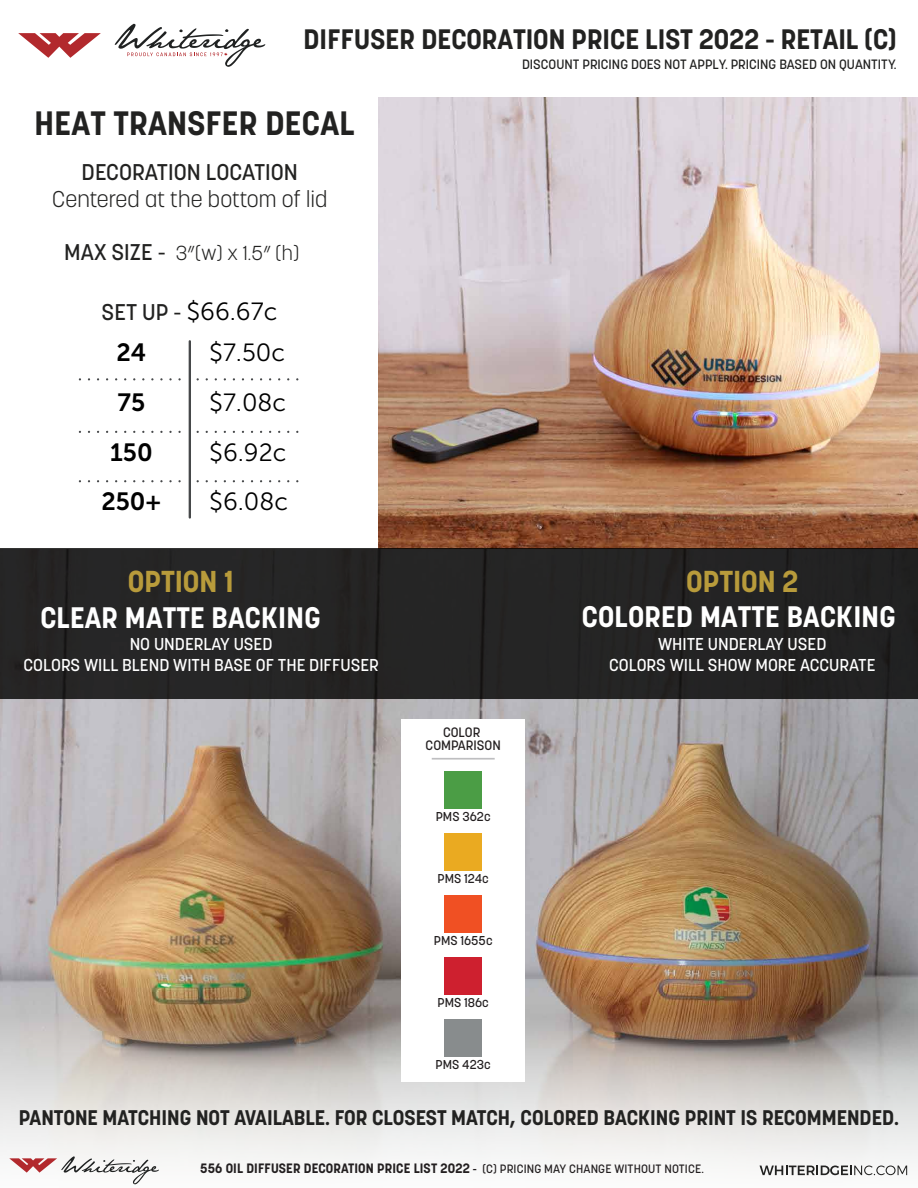
<style>
.page{position:relative;width:918px;height:1188px;background:#fff}
.page>*{position:absolute;margin:0;border:0;box-sizing:border-box;transform-origin:0 0}
.t1{font:700 33.45px "Korolev";letter-spacing:.01em;color:#222221}
.t2{font:700 30px "Korolev";color:#b89b3b}
.t3{font:700 29.4px "Korolev";letter-spacing:.01em;color:#fff}
.t4{font:700 27.9px "Korolev";color:#222221}
.t5{font:24.9px/49.7px "Museo Sans 300";color:#010101;text-align:justify}
.t6{font:24.9px/49.7px "Museo Sans 700";color:#010101}
.t7{font:300 22.5px "Korolev";letter-spacing:.01em;color:#222221}
.t8{font:500 22.5px "Korolev";color:#222221}
.t9{font:700 21px "Korolev";color:#222221}
.t10{font:300 20.1px "Korolev";color:#222221}
.t11{font:500 17.1px/20.5px "Korolev";color:#fff;text-align:center}
.t12{font:700 13.5px "Korolev";letter-spacing:.01em;color:#231f20}
.t13{font:500 13.5px "Korolev";color:#222221}
.t14{font:500 13.5px/13.5px "Korolev";color:#231f20;text-align:center}
.t15{font:500 12.75px "Korolev";color:#231f20}
.s1{font-weight:500;font-size:22.5px}
.s2{font-family:"Korolev";font-weight:500;font-size:22.5px;color:#222221}
.s3{font-size:12px}
.s4{font-weight:500;font-size:12px}
</style>
<div class="page">
<img style="left:379px;top:98px;width:539px;height:450px">
<svg style="left:80px;top:378px;width:219px;height:2px"></svg>
<svg style="left:80px;top:431px;width:219px;height:2px"></svg>
<svg style="left:80px;top:480px;width:219px;height:2px"></svg>
<svg style="left:185px;top:367px;width:10px;height:125px"></svg>
<hr style="left:189px;top:341px;width:2px;height:176px;background:#46484a">
<img style="left:0;top:699px;width:918px;height:316px">
<svg style="left:0;top:1015px;width:918px;height:170px"></svg>
<div style="left:0;top:548px;width:918px;height:151px;background:#222221"></div>
<svg style="left:115px;top:24px;width:150px;height:43px"></svg>
<svg style="left:18px;top:33px;width:83px;height:25px"></svg>
<svg style="left:760px;top:1166px;width:147px;height:9px"></svg>
<svg style="left:9px;top:1156px;width:150px;height:28px"></svg>
<div style="left:401px;top:720px;width:124px;height:362px;background:#fff"></div>
<div style="left:444px;top:771px;width:38px;height:37px;background:#4b9d45"></div>
<div style="left:444px;top:833px;width:38px;height:37px;background:#eaaa21"></div>
<div style="left:444px;top:895px;width:38px;height:37px;background:#f05023"></div>
<div style="left:444px;top:957px;width:38px;height:37px;background:#ce202f"></div>
<div style="left:444px;top:1019px;width:38px;height:37px;background:#888c8d"></div>
<hr style="left:432px;top:758px;width:63px;height:2px;background:#bebec0">
<h3 class="t4" style="left:303px;top:22px;width:595px">DIFFUSER DECORATION PRICE LIST 2022 - RETAIL (C)</h3>
<h1 class="t1" style="left:34px;top:102px;width:321px">HEAT TRANSFER DECAL</h1>
<h3 class="t8" style="left:82px;top:158px;width:218px">DECORATION LOCATION</h3>
<h3 class="t7" style="left:52px;top:185px;width:277px">Centered at the bottom of lid</h3>
<p class="t10" style="left:64px;top:241px;width:237px"><span class="s1">MAX SIZE -</span> 3”(w) x 1.5” (h)</p>
<h3 class="t5" style="left:102px;top:287px;width:177px"><span class="s2">SET UP -</span> $66.67c</h3>
<h3 class="t6" style="left:110px;top:328px;width:44px">24<br>75<br>150</h3>
<h3 class="t5" style="left:209px;top:328px;width:79px">$7.50c $7.08c $6.92c</h3>
<h3 class="t6" style="left:101px;top:477px;width:61px">250+</h3>
<h3 class="t5" style="left:209px;top:477px;width:80px">$6.08c</h3>
<h2 class="t2" style="left:128px;top:563px;width:107px">OPTION 1</h2>
<h3 class="t3" style="left:40px;top:599px;width:282px">CLEAR MATTE BACKING</h3>
<p class="t11" style="left:23px;top:634px;width:357px">NO UNDERLAY USED<br>COLORS WILL BLEND WITH BASE OF THE DIFFUSER</p>
<p class="t13" style="left:522px;top:56px;width:376px">DISCOUNT PRICING DOES NOT APPLY. PRICING BASED ON QUANTITY.</p>
<p class="t14" style="left:426px;top:725px;width:77px">COLOR<br>COMPARISON</p>
<p class="t15" style="left:436px;top:808px;width:56px">PMS 362c</p>
<p class="t15" style="left:438px;top:870px;width:53px">PMS 124c</p>
<p class="t15" style="left:434px;top:932px;width:60px">PMS 1655c</p>
<p class="t15" style="left:438px;top:994px;width:53px">PMS 186c</p>
<p class="t15" style="left:436px;top:1056px;width:57px">PMS 423c</p>
<h2 class="t2" style="left:686px;top:563px;width:114px">OPTION 2</h2>
<h3 class="t3" style="left:582px;top:598px;width:315px">COLORED MATTE BACKING</h3>
<p class="t11" style="left:609px;top:634px;width:268px">WHITE UNDERLAY USED<br>COLORS WILL SHOW MORE ACCURATE</p>
<p class="t9" style="left:19px;top:1104px;width:882px">PANTONE MATCHING NOT AVAILABLE. FOR CLOSEST MATCH, COLORED BACKING PRINT IS RECOMMENDED.</p>
<p class="t12" style="left:200px;top:1159px;width:505px">556 OIL DIFFUSER DECORATION PRICE LIST 2022 <span class="s3">-</span> <span class="s4">(C) PRICING MAY CHANGE WITHOUT NOTICE.</span></p>
</div>
